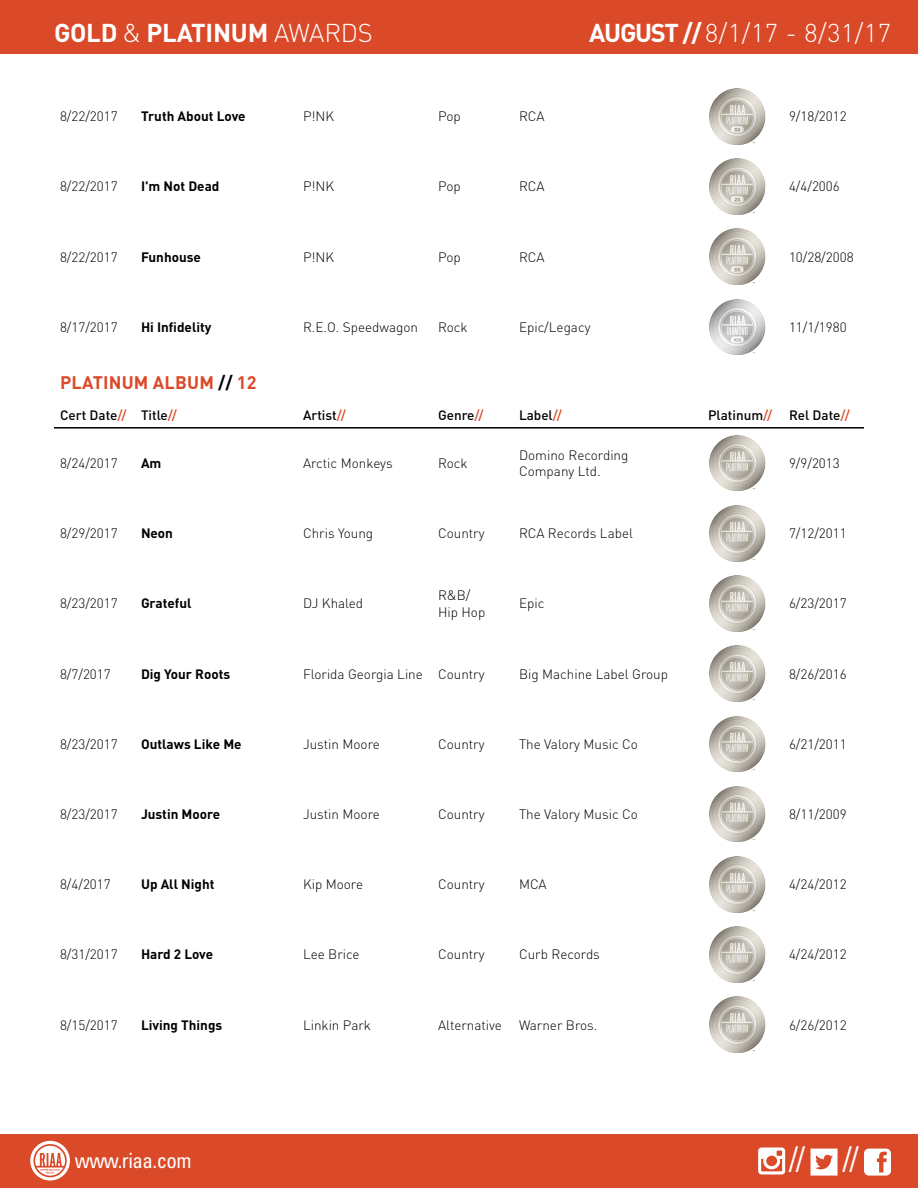
<style>
.page{position:relative;width:918px;height:1188px;background:#fff}
.page>*{position:absolute;margin:0;border:0;box-sizing:border-box;transform-origin:0 0}
.t1{font:condensed 31.5px "Univers LT Std";color:#fff}
.t2{font:300 25.5px "DINOT";color:#fff}
.t3{font:700 25.5px "DINOT";letter-spacing:-.01em;color:#fff}
.t4{font:condensed 21px "Univers LT Std";letter-spacing:-.025em;color:#fff}
.t5{font:700 18px "DINOT";letter-spacing:.01em;color:#da4a29}
.t6{font:300 13.5px/16.2px "DINOT";color:#000}
.t7{font:700 13.5px "DINOT";color:#000}
.t8{font:500 13.5px "DINOT";color:#000}
.s1{font-weight:300}
.s2{font-weight:700}
.s3{color:#000}
.s4{color:#da4a29}
</style>
<div class="page">
<div style="left:0;top:1134px;width:918px;height:54px;background:#da4a29"></div>
<div style="left:0;top:0;width:918px;height:54px;background:#da4a29"></div>
<svg style="left:758px;top:1148px;width:27px;height:26px"></svg>
<svg style="left:811px;top:1149px;width:27px;height:27px"></svg>
<svg style="left:864px;top:1149px;width:27px;height:27px"></svg>
<svg style="left:30px;top:1141px;width:40px;height:40px"></svg>
<hr style="left:54px;top:427px;width:81px;height:2px;background:#000">
<hr style="left:135px;top:427px;width:162px;height:2px;background:#000">
<hr style="left:297px;top:427px;width:135px;height:2px;background:#000">
<hr style="left:432px;top:427px;width:81px;height:2px;background:#000">
<hr style="left:513px;top:427px;width:189px;height:2px;background:#000">
<hr style="left:702px;top:427px;width:81px;height:2px;background:#000">
<hr style="left:783px;top:427px;width:81px;height:2px;background:#000">
<img style="left:710px;top:88px;width:56px;height:56px">
<img style="left:710px;top:159px;width:56px;height:55px">
<img style="left:710px;top:229px;width:56px;height:55px">
<img style="left:710px;top:299px;width:56px;height:56px">
<img style="left:710px;top:435px;width:56px;height:56px">
<img style="left:710px;top:505px;width:56px;height:56px">
<img style="left:710px;top:576px;width:56px;height:55px">
<img style="left:710px;top:646px;width:56px;height:55px">
<img style="left:710px;top:716px;width:56px;height:56px">
<img style="left:710px;top:786px;width:56px;height:56px">
<img style="left:710px;top:856px;width:56px;height:56px">
<img style="left:710px;top:927px;width:56px;height:55px">
<img style="left:710px;top:997px;width:56px;height:55px">
<h2 class="t3" style="left:54px;top:15px;width:320px">GOLD <span class="s1">&amp;</span> PLATINUM <span class="s1">AWARDS</span></h2>
<h2 class="t2" style="left:589px;top:15px;width:303px"><span class="s2">AUGUST //</span>8/1/17 - 8/31/17</h2>
<p class="t6" style="left:60px;top:108px;width:59px">8/22/2017</p>
<p class="t7" style="left:141px;top:107px;width:106px">Truth About Love</p>
<p class="t6" style="left:303px;top:108px;width:33px">P!NK</p>
<p class="t6" style="left:438px;top:108px;width:24px">Pop</p>
<p class="t6" style="left:519px;top:108px;width:27px">RCA</p>
<p class="t6" style="left:789px;top:108px;width:59px">9/18/2012</p>
<p class="t6" style="left:60px;top:178px;width:59px">8/22/2017</p>
<p class="t7" style="left:141px;top:177px;width:80px">I'm Not Dead</p>
<p class="t6" style="left:303px;top:178px;width:33px">P!NK</p>
<p class="t6" style="left:438px;top:178px;width:24px">Pop</p>
<p class="t6" style="left:519px;top:178px;width:27px">RCA</p>
<p class="t6" style="left:789px;top:178px;width:52px">4/4/2006</p>
<p class="t6" style="left:60px;top:248px;width:59px">8/22/2017</p>
<p class="t7" style="left:141px;top:248px;width:61px">Funhouse</p>
<p class="t6" style="left:303px;top:248px;width:33px">P!NK</p>
<p class="t6" style="left:438px;top:248px;width:24px">Pop</p>
<p class="t6" style="left:519px;top:248px;width:27px">RCA</p>
<p class="t6" style="left:789px;top:248px;width:66px">10/28/2008</p>
<p class="t6" style="left:60px;top:318px;width:59px">8/17/2017</p>
<p class="t7" style="left:141px;top:318px;width:72px">Hi Infidelity</p>
<p class="t6" style="left:303px;top:318px;width:117px">R.E.O. Speedwagon</p>
<p class="t6" style="left:438px;top:318px;width:31px">Rock</p>
<p class="t6" style="left:519px;top:318px;width:73px">Epic/Legacy</p>
<p class="t6" style="left:789px;top:318px;width:59px">11/1/1980</p>
<h3 class="t5" style="left:60px;top:370px;width:198px">PLATINUM ALBUM <span class="s3">//</span> 12</h3>
<p class="t8" style="left:60px;top:406px;width:119px">Cert Date<span class="s4">//</span> Title<span class="s4">//</span></p>
<p class="t8" style="left:303px;top:406px;width:45px">Artist<span class="s4">//</span></p>
<p class="t8" style="left:438px;top:406px;width:47px">Genre<span class="s4">//</span></p>
<p class="t8" style="left:519px;top:406px;width:45px">Label<span class="s4">//</span></p>
<p class="t8" style="left:708px;top:406px;width:143px">Platinum<span class="s4">//</span> Rel Date<span class="s4">//</span></p>
<p class="t6" style="left:60px;top:455px;width:59px">8/24/2017</p>
<p class="t7" style="left:141px;top:454px;width:22px">Am</p>
<p class="t6" style="left:303px;top:455px;width:91px">Arctic Monkeys</p>
<p class="t6" style="left:438px;top:455px;width:31px">Rock</p>
<p class="t6" style="left:519px;top:446px;width:111px">Domino Recording<br>Company Ltd.</p>
<p class="t6" style="left:789px;top:455px;width:52px">9/9/2013</p>
<p class="t6" style="left:60px;top:525px;width:59px">8/29/2017</p>
<p class="t7" style="left:141px;top:524px;width:34px">Neon</p>
<p class="t6" style="left:303px;top:525px;width:72px">Chris Young</p>
<p class="t6" style="left:438px;top:525px;width:48px">Country</p>
<p class="t6" style="left:519px;top:525px;width:115px">RCA Records Label</p>
<p class="t6" style="left:789px;top:525px;width:59px">7/12/2011</p>
<p class="t6" style="left:60px;top:595px;width:59px">8/23/2017</p>
<p class="t7" style="left:141px;top:594px;width:52px">Grateful</p>
<p class="t6" style="left:303px;top:595px;width:62px">DJ Khaled</p>
<p class="t6" style="left:438px;top:587px;width:49px">R&amp;B/<br>Hip Hop</p>
<p class="t6" style="left:519px;top:595px;width:27px">Epic</p>
<p class="t6" style="left:789px;top:595px;width:59px">6/23/2017</p>
<p class="t6" style="left:60px;top:665px;width:52px">8/7/2017</p>
<p class="t7" style="left:141px;top:665px;width:91px">Dig Your Roots</p>
<p class="t6" style="left:303px;top:665px;width:183px">Florida Georgia Line Country</p>
<p class="t6" style="left:519px;top:665px;width:151px">Big Machine Label Group</p>
<p class="t6" style="left:789px;top:665px;width:59px">8/26/2016</p>
<p class="t6" style="left:60px;top:735px;width:59px">8/23/2017</p>
<p class="t7" style="left:141px;top:735px;width:102px">Outlaws Like Me</p>
<p class="t6" style="left:303px;top:735px;width:78px">Justin Moore</p>
<p class="t6" style="left:438px;top:735px;width:48px">Country</p>
<p class="t6" style="left:519px;top:735px;width:121px">The Valory Music Co</p>
<p class="t6" style="left:789px;top:735px;width:59px">6/21/2011</p>
<p class="t6" style="left:60px;top:806px;width:59px">8/23/2017</p>
<p class="t7" style="left:141px;top:805px;width:81px">Justin Moore</p>
<p class="t6" style="left:303px;top:806px;width:78px">Justin Moore</p>
<p class="t6" style="left:438px;top:806px;width:48px">Country</p>
<p class="t6" style="left:519px;top:806px;width:121px">The Valory Music Co</p>
<p class="t6" style="left:789px;top:806px;width:59px">8/11/2009</p>
<p class="t6" style="left:60px;top:876px;width:52px">8/4/2017</p>
<p class="t7" style="left:141px;top:875px;width:75px">Up All Night</p>
<p class="t6" style="left:303px;top:876px;width:62px">Kip Moore</p>
<p class="t6" style="left:438px;top:876px;width:48px">Country</p>
<p class="t6" style="left:519px;top:876px;width:29px">MCA</p>
<p class="t6" style="left:789px;top:876px;width:59px">4/24/2012</p>
<p class="t6" style="left:60px;top:946px;width:59px">8/31/2017</p>
<p class="t7" style="left:141px;top:945px;width:74px">Hard 2 Love</p>
<p class="t6" style="left:303px;top:946px;width:58px">Lee Brice</p>
<p class="t6" style="left:438px;top:946px;width:48px">Country</p>
<p class="t6" style="left:519px;top:946px;width:82px">Curb Records</p>
<p class="t6" style="left:789px;top:946px;width:59px">4/24/2012</p>
<p class="t6" style="left:60px;top:1016px;width:59px">8/15/2017</p>
<p class="t7" style="left:141px;top:1016px;width:83px">Living Things</p>
<p class="t6" style="left:303px;top:1016px;width:70px">Linkin Park</p>
<p class="t6" style="left:438px;top:1016px;width:65px">Alternative</p>
<p class="t6" style="left:519px;top:1016px;width:80px">Warner Bros.</p>
<p class="t6" style="left:789px;top:1016px;width:59px">6/26/2012</p>
<h3 class="t4" style="left:75px;top:1147px;width:119px">www.riaa.com</h3>
<h1 class="t1" style="left:789px;top:1138px;width:71px">// //</h1>
</div>
